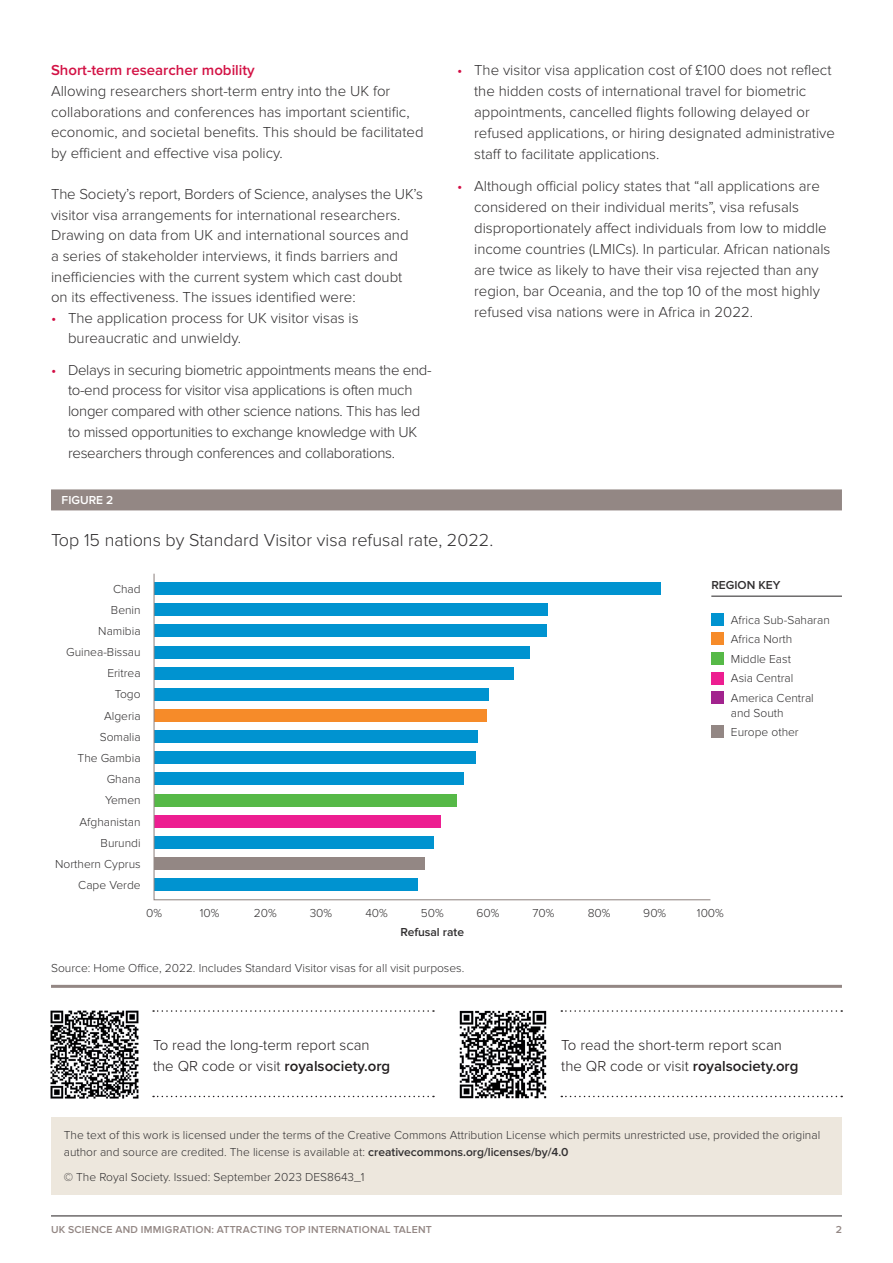
<style>
.page{position:relative;width:893px;height:1263px;background:#fff}
.page>*{position:absolute;margin:0;border:0;box-sizing:border-box;transform-origin:0 0}
.t1{font:300 18px "Proxima Nova";color:#312f30}
.t2{font:300 15px/21px "Proxima Nova";color:#312f30}
.t3{font:300 15px/20.7px "Proxima Nova";letter-spacing:-.02em;color:#312f30}
.t4{font:300 15px/21px "Proxima Nova";color:#231f20}
.t5{font:300 12px/19.5px "Proxima Nova";color:#312f30}
.t6{font:300 12px/16.5px "Proxima Nova";color:#333132}
.t7{font:600 12px/19.4px "Proxima Nova";color:#312f30;text-align:center}
.t8{font:600 12px "Proxima Nova";color:#fff}
.t9{font:600 10.5px "Proxima Nova";letter-spacing:.025em;color:#938784}
.s1{font-weight:600;color:#d31245}
.s2{color:#d20d44}
.s3{font-weight:300}
.s4{font-weight:600}
</style>
<div class="page">
<hr style="left:51px;top:1216px;width:791px;height:1px;background:#231f20">
<div style="left:51px;top:489px;width:791px;height:21px;background:#938784"></div>
<hr style="left:51px;top:985px;width:791px;height:3px;background:#938784">
<div style="left:51px;top:1117px;width:791px;height:78px;background:#ede7dd"></div>
<hr style="left:711px;top:596px;width:131px;height:1px;background:#312f30">
<div style="left:711px;top:613px;width:13px;height:13px;background:#0093d0"></div>
<div style="left:711px;top:632px;width:13px;height:13px;background:#f68b29"></div>
<div style="left:711px;top:652px;width:13px;height:13px;background:#56b947"></div>
<div style="left:711px;top:672px;width:13px;height:12px;background:#ed1e91"></div>
<div style="left:711px;top:691px;width:13px;height:13px;background:#a2238e"></div>
<div style="left:711px;top:725px;width:13px;height:13px;background:#938784"></div>
<svg style="left:153px;top:573px;width:558px;height:328px"></svg>
<img style="left:50px;top:1010px;width:89px;height:89px">
<img style="left:459px;top:1010px;width:88px;height:89px">
<svg style="left:153px;top:1010px;width:281px;height:2px"></svg>
<svg style="left:561px;top:1010px;width:281px;height:2px"></svg>
<svg style="left:153px;top:1096px;width:281px;height:1px"></svg>
<svg style="left:561px;top:1096px;width:281px;height:1px"></svg>
<p class="t2" style="left:51px;top:60px;width:374px"><span class="s1">Short-term researcher mobility<br></span>Allowing researchers short-term entry into the UK for collaborations and conferences has important scientific, economic, and societal benefits. This should be facilitated by efficient and effective visa policy.</p>
<p class="t2" style="left:51px;top:184px;width:374px">The Society’s report, Borders of Science, analyses the UK’s visitor visa arrangements for international researchers.<br>Drawing on data from UK and international sources and<br>a series of stakeholder interviews, it finds barriers and inefficiencies with the current system which cast doubt<br>on its effectiveness. The issues identified were:</p>
<p class="t2" style="left:68px;top:308px;width:292px;text-indent:-17px"><span class="s2">•</span> The application process for UK visitor visas is bureaucratic and unwieldy.</p>
<p class="t3" style="left:68px;top:360px;width:365px;text-indent:-17px"><span class="s2">•</span> Delays in securing biometric appointments means the end&shy;to-end process for visitor visa applications is often much longer compared with other science nations. This has led to missed opportunities to exchange knowledge with UK researchers through conferences and collaborations.</p>
<p class="t2" style="left:474px;top:60px;width:362px;text-indent:-17px"><span class="s2">•</span> The visitor visa application cost of £100 does not reflect the hidden costs of international travel for biometric appointments, cancelled flights following delayed or refused applications, or hiring designated administrative staff to facilitate applications.</p>
<p class="t2" style="left:474px;top:176px;width:358px;text-indent:-17px"><span class="s2">•</span> Although official policy states that “all applications are considered on their individual merits”, visa refusals disproportionately affect individuals from low to middle income countries (LMICs). In particular. African nationals are twice as likely to have their visa rejected than any region, bar Oceania, and the top 10 of the most highly refused visa nations were in Africa in 2022.</p>
<p class="t8" style="left:62px;top:493px;width:53px">FIGURE 2</p>
<p class="t1" style="left:51px;top:530px;width:444px">Top 15 nations by Standard Visitor visa refusal rate, 2022.</p>
<p class="t5" style="left:113px;top:579px;width:29px">Chad</p>
<p class="t7" style="left:711px;top:576px;width:71px">REGION KEY</p>
<p class="t5" style="left:731px;top:610px;width:100px">Africa Sub-Saharan<br>Africa North<br>Middle East<br>Asia Central<br>America Central</p>
<p class="t5" style="left:731px;top:703px;width:69px">and South<br>Europe other</p>
<p class="t5" style="left:111px;top:600px;width:31px">Benin</p>
<p class="t5" style="left:98px;top:621px;width:44px">Namibia</p>
<p class="t5" style="left:66px;top:642px;width:76px">Guinea-Bissau</p>
<p class="t5" style="left:107px;top:664px;width:35px">Eritrea</p>
<p class="t5" style="left:115px;top:685px;width:27px">Togo</p>
<p class="t5" style="left:104px;top:706px;width:38px">Algeria</p>
<p class="t5" style="left:100px;top:727px;width:42px">Somalia</p>
<p class="t5" style="left:78px;top:748px;width:65px">The Gambia</p>
<p class="t5" style="left:107px;top:769px;width:35px">Ghana</p>
<p class="t5" style="left:105px;top:791px;width:37px">Yemen</p>
<p class="t5" style="left:80px;top:812px;width:63px">Afghanistan</p>
<p class="t5" style="left:101px;top:833px;width:42px">Burundi</p>
<p class="t5" style="left:55px;top:854px;width:87px">Northern Cyprus</p>
<p class="t5" style="left:78px;top:875px;width:64px">Cape Verde</p>
<p class="t5" style="left:146px;top:903px;width:17px">0%</p>
<p class="t5" style="left:200px;top:903px;width:21px">10%</p>
<p class="t5" style="left:254px;top:903px;width:24px">20%</p>
<p class="t5" style="left:310px;top:903px;width:24px">30%</p>
<p class="t5" style="left:365px;top:903px;width:24px">40%</p>
<p class="t7" style="left:400px;top:903px;width:65px"><span class="s3">50%<br></span>Refusal rate</p>
<p class="t5" style="left:476px;top:903px;width:24px">60%</p>
<p class="t5" style="left:533px;top:903px;width:23px">70%</p>
<p class="t5" style="left:588px;top:903px;width:24px">80%</p>
<p class="t5" style="left:643px;top:903px;width:24px">90%</p>
<p class="t5" style="left:697px;top:903px;width:28px">100%</p>
<p class="t5" style="left:51px;top:958px;width:415px">Source: Home Office, 2022. Includes Standard Visitor visas for all visit purposes.</p>
<p class="t2" style="left:128px;top:1032px;width:283px">To read the long-term report, visit <span class="s4">royalsociety.org/xxxxx</span> or scan the QR code.</p>
<p class="t2" style="left:534px;top:1032px;width:283px">To read the short-term report, visit <span class="s4">royalsociety.org/xxxxx</span> or scan the QR code.</p>
<p class="t4" style="left:153px;top:1033px;width:239px">To read the long-term report scan the QR code or visit <span class="s4">royalsociety.org</span></p>
<p class="t4" style="left:561px;top:1033px;width:239px">To read the short-term report scan the QR code or visit <span class="s4">royalsociety.org</span></p>
<p class="t6" style="left:64px;top:1127px;width:758px">The text of this work is licensed under the terms of the Creative Commons Attribution License which permits unrestricted use, provided the original author and source are credited. The license is available at: <span class="s4">creativecommons.org/licenses/by/4.0</span></p>
<p class="t6" style="left:64px;top:1169px;width:302px">© The Royal Society. Issued: September 2023 DES8643_1</p>
<p class="t9" style="left:51px;top:1223px;width:382px">UK SCIENCE AND IMMIGRATION: ATTRACTING TOP INTERNATIONAL TALENT</p>
<p class="t9" style="left:836px;top:1223px;width:8px">2</p>
</div>
